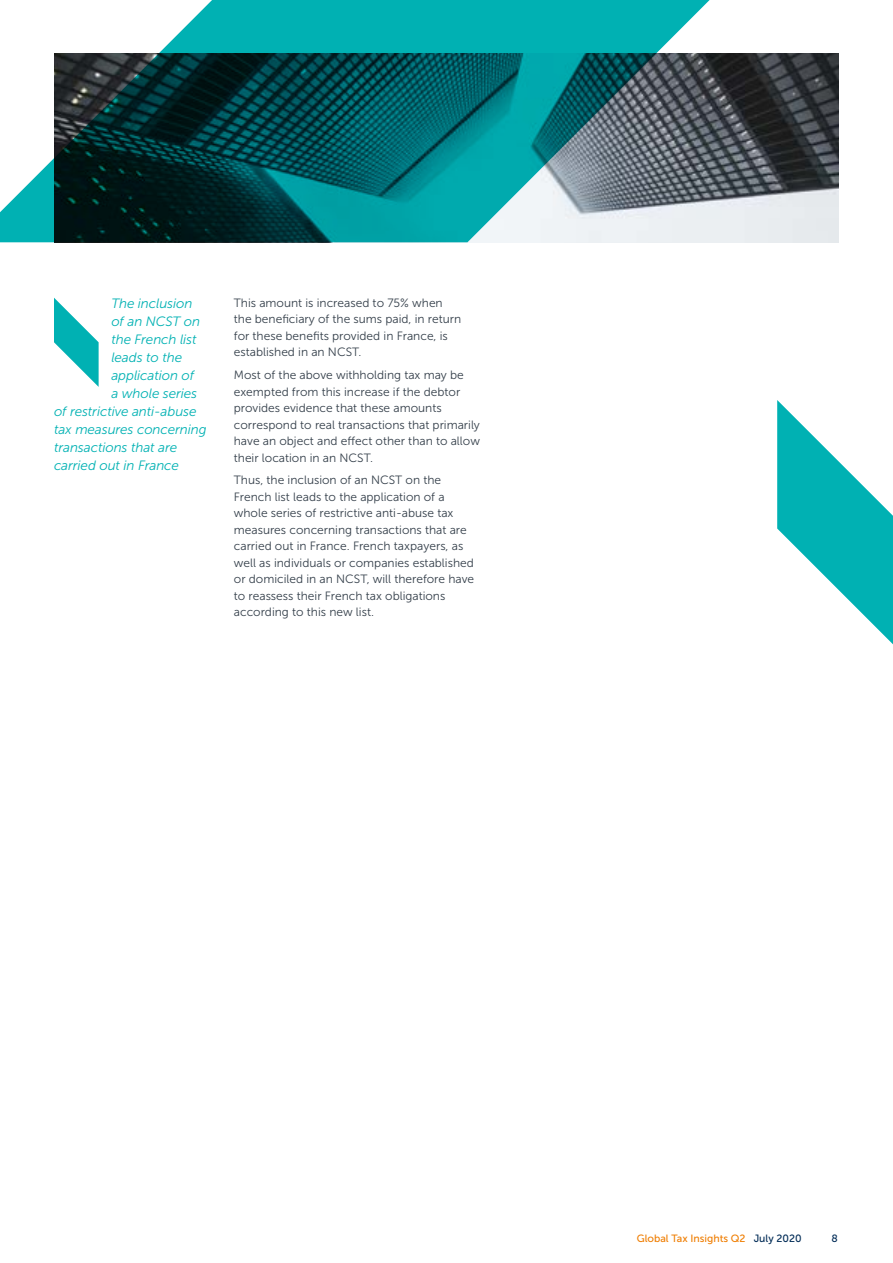
<style>
.page{position:relative;width:893px;height:1263px;background:#fff}
.page>*{position:absolute;margin:0;border:0;box-sizing:border-box;transform-origin:0 0}
.t1{font:italic 13.5px "Museo Sans 300";letter-spacing:-.01em;color:#00b1b3}
.t2{font:12px/16.5px "Museo Sans 300";color:#343f4a}
.t3{font:10.5px "Museo Sans 500";color:#ef7d00}
.t4{font:10.5px "Museo Sans 500";color:#002b56}
.s1{color:#002b56}
</style>
<div class="page">
<svg style="left:777px;top:400px;width:116px;height:245px"></svg>
<svg style="left:0;top:0;width:839px;height:242px;background:#418286"></svg>
<svg style="left:54px;top:298px;width:45px;height:89px"></svg>
<p class="t1" style="left:111px;top:296px;width:83px">The inclusion</p>
<p class="t1" style="left:111px;top:314px;width:90px">of an NCST on</p>
<p class="t1" style="left:111px;top:332px;width:87px">the French list</p>
<p class="t1" style="left:111px;top:350px;width:72px">leads to the</p>
<p class="t1" style="left:111px;top:368px;width:84px">application of</p>
<p class="t1" style="left:111px;top:386px;width:87px">a whole series</p>
<p class="t1" style="left:54px;top:404px;width:144px">of restrictive anti-abuse</p>
<p class="t1" style="left:54px;top:422px;width:154px">tax measures concerning</p>
<p class="t1" style="left:54px;top:440px;width:125px">transactions that are</p>
<p class="t1" style="left:54px;top:458px;width:127px">carried out in France</p>
<p class="t2" style="left:234px;top:294px;width:229px">This amount is increased to 75% when the beneficiary of the sums paid, in return for these benefits provided in France, is established in an NCST.</p>
<p class="t2" style="left:234px;top:367px;width:248px">Most of the above withholding tax may be exempted from this increase if the debtor provides evidence that these amounts correspond to real transactions that primarily have an object and effect other than to allow their location in an NCST.</p>
<p class="t2" style="left:234px;top:472px;width:242px">Thus, the inclusion of an NCST on the French list leads to the application of a whole series of restrictive anti-abuse tax measures concerning transactions that are carried out in France. French taxpayers, as well as individuals or companies established or domiciled in an NCST, will therefore have to reassess their French tax obligations according to this new list.</p>
<p class="t3" style="left:637px;top:1232px;width:166px">Global Tax Insights Q2 <span class="s1">July 2020</span></p>
<p class="t4" style="left:831px;top:1232px;width:8px">8</p>
</div>
